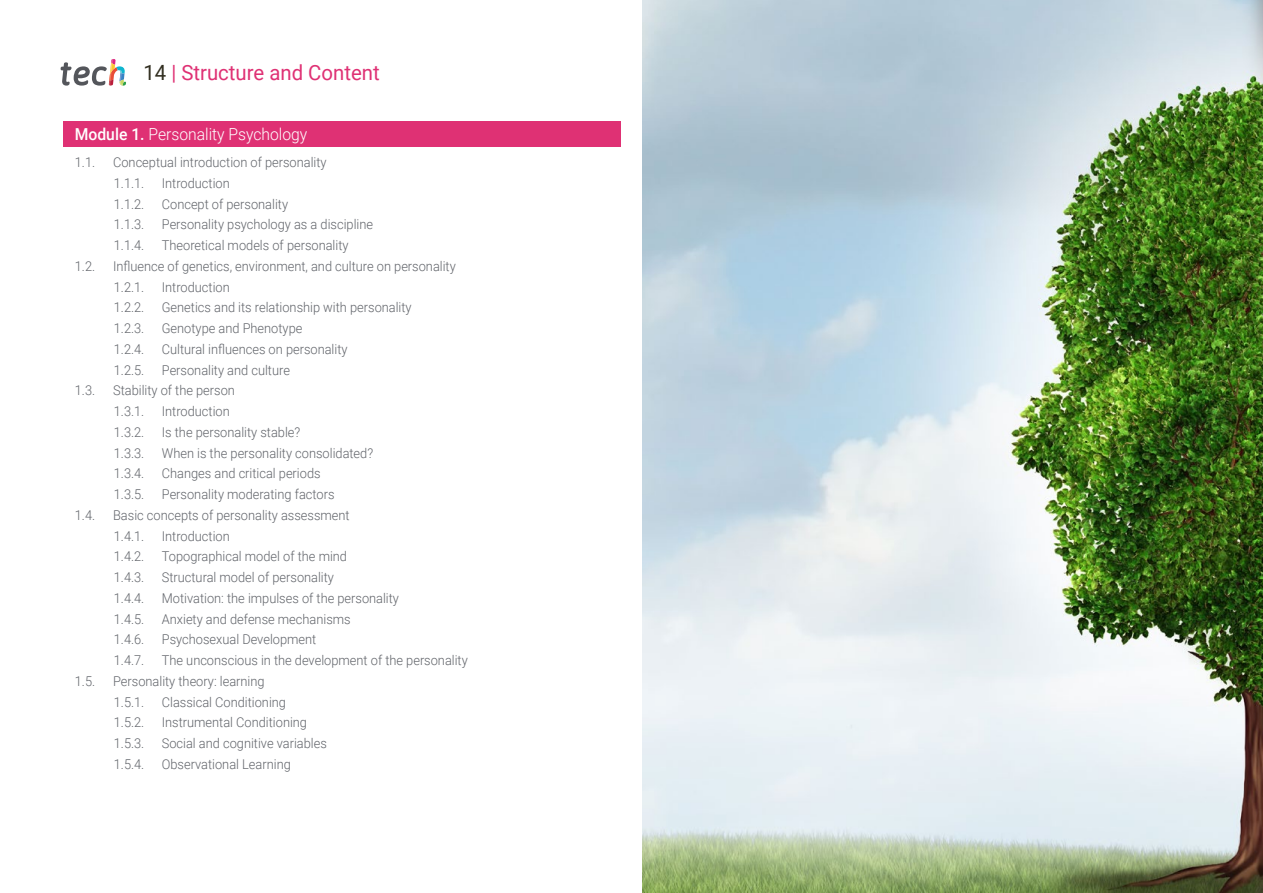
<style>
.page{position:relative;width:1263px;height:893px;background:#fff}
.page>*{position:absolute;margin:0;border:0;box-sizing:border-box;transform-origin:0 0}
.t1{font:21px "Roboto";color:#df3174}
.t2{font:300 16.5px "Roboto";color:#fff;scale:.95 1}
.t3{font:300 13.5px/20.7px "Roboto";color:#61646a;scale:.95 1}
.s1{color:#312e20}
.s2{font-weight:500}
</style>
<div class="page">
<div style="left:64px;top:121px;width:557px;height:25px;background:#df3174"></div>
<svg style="left:61px;top:59px;width:65px;height:27px"></svg>
<img style="left:642px;top:0;width:621px;height:893px">
<h1 class="t1" style="left:144px;top:57px;width:238px"><span class="s1">14</span> | Structure and Content</h1>
<p class="t2" style="left:75px;top:123px;width:246px"><span class="s2">Module 1.</span> Personality Psychology</p>
<p class="t3" style="left:75px;top:151px;width:23px">1.1.</p>
<p class="t3" style="left:113px;top:151px;width:226px">Conceptual introduction of personality<br>1.1.1.</p>
<p class="t3" style="left:162px;top:172px;width:73px">Introduction</p>
<p class="t3" style="left:114px;top:193px;width:34px">1.1.2.</p>
<p class="t3" style="left:162px;top:193px;width:134px">Concept of personality</p>
<p class="t3" style="left:114px;top:214px;width:34px">1.1.3.</p>
<p class="t3" style="left:162px;top:214px;width:224px">Personality psychology as a discipline</p>
<p class="t3" style="left:114px;top:234px;width:34px">1.1.4.</p>
<p class="t3" style="left:162px;top:234px;width:198px">Theoretical models of personality</p>
<p class="t3" style="left:75px;top:255px;width:23px">1.2.</p>
<p class="t3" style="left:113px;top:255px;width:362px">Influence of genetics, environment, and culture on personality<br>1.2.1.</p>
<p class="t3" style="left:162px;top:276px;width:73px">Introduction</p>
<p class="t3" style="left:114px;top:297px;width:34px">1.2.2.</p>
<p class="t3" style="left:162px;top:297px;width:264px">Genetics and its relationship with personality</p>
<p class="t3" style="left:114px;top:317px;width:34px">1.2.3.</p>
<p class="t3" style="left:162px;top:317px;width:149px">Genotype and Phenotype</p>
<p class="t3" style="left:114px;top:338px;width:34px">1.2.4.</p>
<p class="t3" style="left:162px;top:338px;width:197px">Cultural influences on personality</p>
<p class="t3" style="left:114px;top:359px;width:34px">1.2.5.</p>
<p class="t3" style="left:162px;top:359px;width:136px">Personality and culture</p>
<p class="t3" style="left:75px;top:380px;width:23px">1.3.</p>
<p class="t3" style="left:113px;top:380px;width:130px">Stability of the person<br>1.3.1.</p>
<p class="t3" style="left:162px;top:400px;width:73px">Introduction</p>
<p class="t3" style="left:114px;top:421px;width:34px">1.3.2.</p>
<p class="t3" style="left:162px;top:421px;width:147px">Is the personality stable?</p>
<p class="t3" style="left:114px;top:442px;width:34px">1.3.3.</p>
<p class="t3" style="left:162px;top:442px;width:224px">When is the personality consolidated?</p>
<p class="t3" style="left:114px;top:463px;width:34px">1.3.4.</p>
<p class="t3" style="left:162px;top:463px;width:169px">Changes and critical periods</p>
<p class="t3" style="left:114px;top:483px;width:34px">1.3.5.</p>
<p class="t3" style="left:162px;top:483px;width:183px">Personality moderating factors</p>
<p class="t3" style="left:75px;top:504px;width:23px">1.4.</p>
<p class="t3" style="left:113px;top:504px;width:251px">Basic concepts of personality assessment<br>1.4.1.</p>
<p class="t3" style="left:162px;top:525px;width:73px">Introduction</p>
<p class="t3" style="left:114px;top:546px;width:34px">1.4.2.</p>
<p class="t3" style="left:162px;top:546px;width:196px">Topographical model of the mind</p>
<p class="t3" style="left:114px;top:566px;width:34px">1.4.3.</p>
<p class="t3" style="left:162px;top:566px;width:183px">Structural model of personality</p>
<p class="t3" style="left:114px;top:587px;width:34px">1.4.4.</p>
<p class="t3" style="left:162px;top:587px;width:251px">Motivation: the impulses of the personality</p>
<p class="t3" style="left:114px;top:608px;width:34px">1.4.5.</p>
<p class="t3" style="left:162px;top:608px;width:200px">Anxiety and defense mechanisms</p>
<p class="t3" style="left:114px;top:629px;width:34px">1.4.6.</p>
<p class="t3" style="left:162px;top:629px;width:164px">Psychosexual Development</p>
<p class="t3" style="left:114px;top:649px;width:34px">1.4.7.</p>
<p class="t3" style="left:162px;top:649px;width:324px">The unconscious in the development of the personality</p>
<p class="t3" style="left:75px;top:670px;width:23px">1.5.</p>
<p class="t3" style="left:113px;top:670px;width:161px">Personality theory: learning<br>1.5.1.</p>
<p class="t3" style="left:162px;top:691px;width:132px">Classical Conditioning</p>
<p class="t3" style="left:114px;top:712px;width:34px">1.5.2.</p>
<p class="t3" style="left:162px;top:712px;width:154px">Instrumental Conditioning</p>
<p class="t3" style="left:114px;top:732px;width:34px">1.5.3.</p>
<p class="t3" style="left:162px;top:732px;width:175px">Social and cognitive variables</p>
<p class="t3" style="left:114px;top:753px;width:34px">1.5.4.</p>
<p class="t3" style="left:162px;top:753px;width:137px">Observational Learning</p>
</div>
